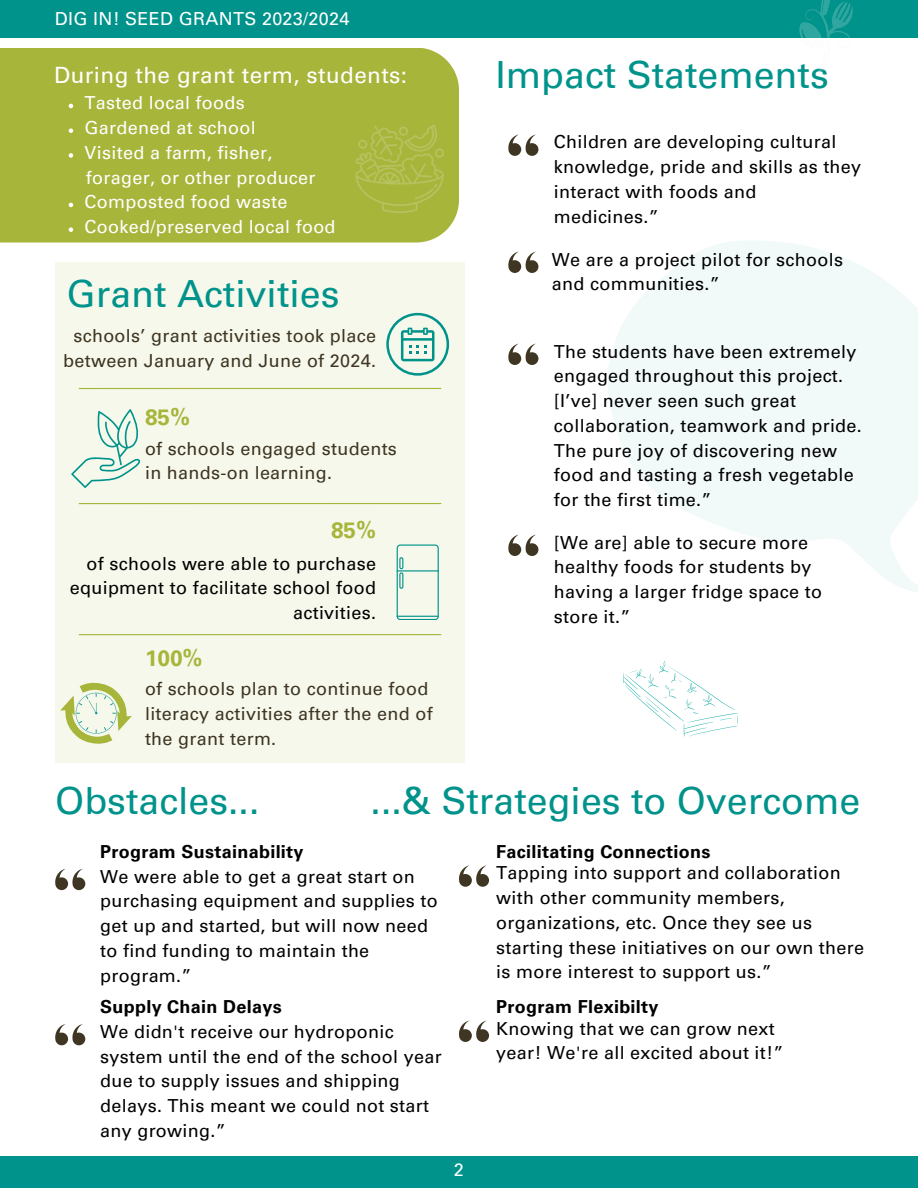
<style>
.page{position:relative;width:918px;height:1188px;background:#fff}
.page>*{position:absolute;margin:0;border:0;box-sizing:border-box;transform-origin:0 0}
.t1{font:37.5px "Univers LT Pro 55 Roman";color:#00938b}
.t2{font:22.5px "Univers LT Pro 55 Roman";letter-spacing:.015em;color:#fff}
.t3{font:700 22.5px "Univers LT Pro 65";color:#a7b53b}
.t4{font:18px/24.8px "Univers LT Pro 55 Roman";letter-spacing:.015em;color:#000}
.t5{font:18px/24.8px "Univers LT Pro 55 Roman";letter-spacing:.015em;color:#3e3522}
.t6{font:18px "Univers LT Pro 55 Roman";letter-spacing:.015em;color:#fff}
.t7{font:700 18px "Univers LT Pro 65";letter-spacing:.015em;color:#000}
</style>
<div class="page">
<div style="left:0;top:48px;width:459px;height:195px;background:#a7b53b"></div>
<div style="left:55px;top:262px;width:410px;height:501px;background:#f6f8eb"></div>
<svg style="left:60px;top:682px;width:72px;height:62px"></svg>
<svg style="left:69px;top:104px;width:4px;height:4px"></svg>
<svg style="left:69px;top:128px;width:4px;height:5px"></svg>
<svg style="left:69px;top:153px;width:4px;height:5px"></svg>
<svg style="left:69px;top:203px;width:4px;height:4px"></svg>
<svg style="left:69px;top:227px;width:4px;height:5px"></svg>
<svg style="left:71px;top:409px;width:69px;height:79px"></svg>
<svg style="left:397px;top:545px;width:41px;height:75px"></svg>
<svg style="left:399px;top:572px;width:4px;height:17px"></svg>
<hr style="left:397px;top:616px;width:41px;height:1px;background:#00938b">
<svg style="left:355px;top:125px;width:89px;height:88px;background:#aab743"></svg>
<svg style="left:608px;top:241px;width:310px;height:352px;fill:#f2f9f9"></svg>
<svg style="left:623px;top:661px;width:115px;height:76px"></svg>
<div style="left:0;top:1157px;width:918px;height:31px;background:#00938b"></div>
<svg style="left:386px;top:313px;width:63px;height:63px"></svg>
<svg style="left:55px;top:869px;width:30px;height:21px"></svg>
<svg style="left:55px;top:1024px;width:30px;height:21px"></svg>
<svg style="left:459px;top:865px;width:30px;height:22px"></svg>
<svg style="left:459px;top:1021px;width:30px;height:21px"></svg>
<svg style="left:508px;top:134px;width:30px;height:22px"></svg>
<svg style="left:508px;top:252px;width:30px;height:21px"></svg>
<svg style="left:508px;top:344px;width:30px;height:21px"></svg>
<svg style="left:508px;top:535px;width:30px;height:21px"></svg>
<hr style="left:79px;top:388px;width:362px;height:1px;background:#a7b53b">
<hr style="left:79px;top:503px;width:362px;height:1px;background:#a7b53b">
<hr style="left:79px;top:634px;width:362px;height:1px;background:#a7b53b">
<div style="left:0;top:0;width:918px;height:38px;background:#00938b"></div>
<img style="left:799px;top:0;width:54px;height:43px">
<p class="t6" style="left:55px;top:12px;width:296px">DIG IN! SEED GRANTS 2023/2024</p>
<p class="t2" style="left:54px;top:67px;width:355px">During the grant term, students:</p>
<h4 class="t6" style="left:85px;top:96px;width:162px">Tasted local foods</h4>
<p class="t6" style="left:85px;top:121px;width:173px">Gardened at school</p>
<p class="t6" style="left:85px;top:146px;width:189px">Visited a farm, fisher,</p>
<p class="t6" style="left:86px;top:171px;width:231px">forager, or other producer</p>
<p class="t6" style="left:85px;top:195px;width:204px">Composted food waste</p>
<p class="t6" style="left:85px;top:220px;width:253px">Cooked/preserved local food</p>
<p class="t1" style="left:67px;top:279px;width:274px">Grant Activities</p>
<p class="t5" style="left:63px;top:326px;width:314px;text-align:center">schools’ grant activities took place between January and June of 2024.</p>
<p class="t3" style="left:145px;top:409px;width:47px">85%</p>
<h1 class="t5" style="left:145px;top:438px;width:253px">of schools engaged students in hands-on learning.</h1>
<p class="t3" style="left:331px;top:521px;width:47px">85%</p>
<h3 class="t4" style="left:70px;top:553px;width:308px;text-align:right">of schools were able to purchase equipment to facilitate school food activities.</h3>
<p class="t3" style="left:145px;top:649px;width:59px">100%</p>
<p class="t5" style="left:145px;top:679px;width:289px">of schools plan to continue food literacy activities after the end of the grant term.</p>
<p class="t1" style="left:496px;top:61px;width:335px">Impact Statements</p>
<p class="t4" style="left:554px;top:132px;width:309px">Children are developing cultural knowledge, pride and skills as they interact with foods and medicines.”</p>
<p class="t4" style="left:552px;top:249px;width:293px">We are a project pilot for schools and communities.”</p>
<p class="t4" style="left:554px;top:341px;width:310px">The students have been extremely engaged throughout this project. [I’ve] never seen such great collaboration, teamwork and pride.<br>The pure joy of discovering new food and tasting a fresh vegetable for the first time.”</p>
<h2 class="t4" style="left:554px;top:532px;width:270px">[We are] able to secure more healthy foods for students by having a larger fridge space to store it.”</h2>
<h2 class="t1" style="left:55px;top:787px;width:206px">Obstacles...</h2>
<p class="t1" style="left:371px;top:787px;width:491px">...&amp; Strategies to Overcome</p>
<h1 class="t7" style="left:100px;top:845px;width:205px">Program Sustainability</h1>
<p class="t7" style="left:496px;top:845px;width:216px">Facilitating Connections</p>
<p class="t4" style="left:100px;top:866px;width:339px">We were able to get a great start on purchasing equipment and supplies to get up and started, but will now need to find funding to maintain the program.”</p>
<p class="t4" style="left:496px;top:863px;width:369px">Tapping into support and collaboration with other community members, organizations, etc. Once they see us starting these initiatives on our own there is more interest to support us.”</p>
<h2 class="t4" style="left:100px;top:1021px;width:343px">We didn't receive our hydroponic system until the end of the school year due to supply issues and shipping delays. This meant we could not start any growing.”</h2>
<p class="t4" style="left:496px;top:1018px;width:289px">Knowing that we can grow next year! We're all excited about it!”</p>
<p class="t7" style="left:100px;top:1000px;width:183px">Supply Chain Delays</p>
<p class="t7" style="left:496px;top:1000px;width:164px">Program Flexibilty</p>
<p class="t6" style="left:454px;top:1163px;width:12px">2</p>
</div>
